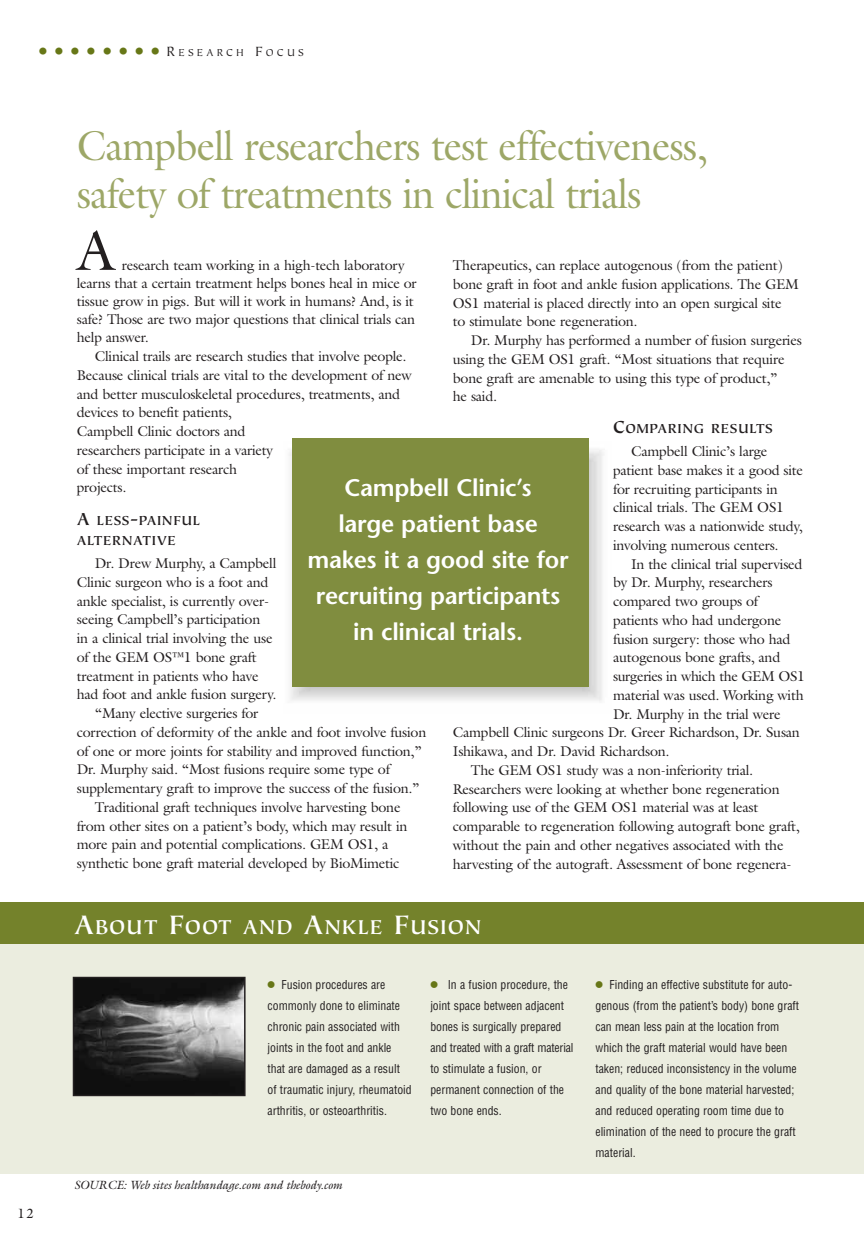
<style>
.page{position:relative;width:864px;height:1242px;background:#fff}
.page>*{position:absolute;margin:0;border:0;box-sizing:border-box;transform-origin:0 0}
.t1{font:55.5px "Galliard";color:#231f20}
.t2{font:42px/48px "Galliard";letter-spacing:-.025em;color:#9da767;scale:.95 1}
.t3{font:600 24px/36px "Stone Sans";letter-spacing:-.01em;color:#fff;text-align:center}
.t4{font:700 22.5px "Tiepolo";letter-spacing:.04em;color:#fff}
.t5{font:700 14.7px/19.5px "Tiepolo";letter-spacing:.04em;color:#231f20}
.t6{font:14.25px/18.8px "Galliard";letter-spacing:-.015em;color:#231f20}
.t7{font:13.5px "Galliard";color:#231f20}
.t8{font:condensed 12px/21px "Helvetica";color:#231f20}
.t9{font:italic 12px "Galliard";letter-spacing:-.015em;color:#231f20}
.t10{font:11.25px "Tiepolo";letter-spacing:.285em;color:#231f20}
.s1{font-size:19.5px;color:#677717}
.s2{font-size:15px}
.s3{font-size:19.5px}
.s4{font-size:30px}
.s5{font-size:22.5px;color:#677717}
</style>
<div class="page">
<div style="left:0;top:904px;width:864px;height:270px;background:#ebeddf"></div>
<div style="left:292px;top:439px;width:297px;height:248px;background:#808d3f"></div>
<div style="left:0;top:902px;width:864px;height:42px;background:#74822b"></div>
<img style="left:76px;top:980px;width:167px;height:113px">
<div style="left:73px;top:977px;width:173px;height:119px;border:2px solid #231f20"></div>
<p class="t10" style="left:38px;top:48px;width:267px"><span class="s1">••••••••</span> <span class="s2">R</span>ESEARCH <span class="s2">F</span>OCUS</p>
<h2 class="t2" style="left:77px;top:122px;width:665px">Campbell researchers test effectiveness, safety of treatments in clinical trials</h2>
<h1 class="t1" style="left:77px;top:218px;width:39px">A</h1>
<p class="t6" style="left:77px;top:256px;width:341px;line-height:18.1px;text-indent:45px">research team working in a high-tech laboratory learns that a certain treatment helps bones heal in mice or tissue grow in pigs. But will it work in humans? And, is it safe? Those are two major questions that clinical trials can help answer.</p>
<p class="t6" style="left:77px;top:347px;width:336px;text-indent:18px">Clinical trails are research studies that involve people.<br>Because clinical trials are vital to the development of new and better musculoskeletal procedures, treatments, and devices to benefit patients,<br>Campbell Clinic doctors and<br>researchers participate in a variety<br>of these important research<br>projects.</p>
<p class="t5" style="left:77px;top:512px;width:125px"><span class="s3">A</span> LESS<span class="s3">-</span>PAINFUL<br>ALTERNATIVE</p>
<p class="t6" style="left:95px;top:554px;width:183px">Dr. Drew Murphy, a Campbell</p>
<p class="t6" style="left:77px;top:573px;width:193px">Clinic surgeon who is a foot and</p>
<p class="t6" style="left:77px;top:591px;width:194px">ankle specialist, is currently over-</p>
<p class="t6" style="left:77px;top:610px;width:185px">seeing Campbell’s participation</p>
<p class="t6" style="left:77px;top:629px;width:197px">in a clinical trial involving the use</p>
<p class="t6" style="left:77px;top:648px;width:181px">of the GEM OS™1 bone graft</p>
<p class="t6" style="left:77px;top:666px;width:183px">treatment in patients who have</p>
<p class="t6" style="left:77px;top:685px;width:201px">had foot and ankle fusion surgery.</p>
<p class="t6" style="left:95px;top:704px;width:165px">“Many elective surgeries for</p>
<p class="t6" style="left:77px;top:723px;width:351px">correction of deformity of the ankle and foot involve fusion</p>
<p class="t6" style="left:77px;top:741px;width:346px">of one or more joints for stability and improved function,”</p>
<p class="t6" style="left:77px;top:760px;width:315px">Dr. Murphy said. “Most fusions require some type of</p>
<p class="t6" style="left:77px;top:779px;width:344px">supplementary graft to improve the success of the fusion.”</p>
<p class="t6" style="left:95px;top:798px;width:307px">Traditional graft techniques involve harvesting bone</p>
<p class="t6" style="left:77px;top:816px;width:332px">from other sites on a patient’s body, which may result in</p>
<p class="t6" style="left:77px;top:835px;width:313px">more pain and potential complications. GEM OS1, a</p>
<p class="t6" style="left:77px;top:854px;width:324px">synthetic bone graft material developed by BioMimetic</p>
<p class="t6" style="left:453px;top:256px;width:347px">Therapeutics, can replace autogenous (from the patient) bone graft in foot and ankle fusion applications. The GEM OS1 material is placed directly into an open surgical site<br>to stimulate bone regeneration.</p>
<p class="t6" style="left:453px;top:331px;width:350px;text-indent:18px">Dr. Murphy has performed a number of fusion surgeries using the GEM OS1 graft. “Most situations that require bone graft are amenable to using this type of product,”<br>he said.</p>
<p class="t5" style="left:613px;top:420px;width:161px"><span class="s3">C</span>OMPARING RESULTS</p>
<p class="t6" style="left:613px;top:442px;width:192px;text-indent:18px">Campbell Clinic’s large patient base makes it a good site for recruiting participants in clinical trials. The GEM OS1 research was a nationwide study, involving numerous centers.</p>
<p class="t6" style="left:631px;top:554px;width:173px">In the clinical trial supervised</p>
<p class="t6" style="left:613px;top:573px;width:161px">by Dr. Murphy, researchers</p>
<p class="t6" style="left:613px;top:592px;width:147px">compared two groups of</p>
<p class="t6" style="left:613px;top:611px;width:170px">patients who had undergone</p>
<p class="t6" style="left:613px;top:629px;width:179px">fusion surgery: those who had</p>
<p class="t6" style="left:613px;top:648px;width:169px">autogenous bone grafts, and</p>
<p class="t6" style="left:613px;top:667px;width:194px">surgeries in which the GEM OS1</p>
<p class="t6" style="left:613px;top:686px;width:192px">material was used. Working with</p>
<p class="t6" style="left:613px;top:704px;width:169px">Dr. Murphy in the trial were</p>
<p class="t6" style="left:453px;top:723px;width:349px">Campbell Clinic surgeons Dr. Greer Richardson, Dr. Susan</p>
<p class="t6" style="left:453px;top:742px;width:218px">Ishikawa, and Dr. David Richardson.</p>
<p class="t6" style="left:471px;top:761px;width:284px">The GEM OS1 study was a non-inferiority trial.</p>
<p class="t6" style="left:453px;top:779px;width:328px">Researchers were looking at whether bone regeneration</p>
<p class="t6" style="left:453px;top:798px;width:307px">following use of the GEM OS1 material was at least</p>
<p class="t6" style="left:453px;top:817px;width:348px">comparable to regeneration following autograft bone graft,</p>
<p class="t6" style="left:453px;top:836px;width:332px">without the pain and other negatives associated with the</p>
<p class="t6" style="left:453px;top:854px;width:340px">harvesting of the autograft. Assessment of bone regenera-</p>
<h3 class="t3" style="left:307px;top:472px;width:263px">Campbell Clinic’s<br>large patient base makes it a good site for recruiting participants in clinical trials.</h3>
<h3 class="t4" style="left:74px;top:918px;width:409px"><span class="s4">A</span>BOUT <span class="s4">F</span>OOT AND <span class="s4">A</span>NKLE <span class="s4">F</span>USION</h3>
<p class="t8" style="left:268px;top:975px;width:146px"><span class="s5">•</span> Fusion procedures are commonly done to eliminate chronic pain associated with joints in the foot and ankle that are damaged as a result of traumatic injury, rheumatoid arthritis, or osteoarthritis.</p>
<p class="t8" style="left:430px;top:975px;width:145px"><span class="s5">•</span> In a fusion procedure, the joint space between adjacent bones is surgically prepared and treated with a graft material to stimulate a fusion, or permanent connection of the two bone ends.</p>
<p class="t8" style="left:596px;top:975px;width:205px"><span class="s5">•</span> Finding an effective substitute for auto&shy;genous (from the patient’s body) bone graft can mean less pain at the location from which the graft material would have been taken; reduced inconsistency in the volume and quality of the bone material harvested; and reduced operating room time due to elimination of the need to procure the graft material.</p>
<p class="t7" style="left:18px;top:1205px;width:18px">12</p>
<p class="t9" style="left:74px;top:1178px;width:270px">SOURCE: Web sites healthandage.com and thebody.com</p>
</div>
